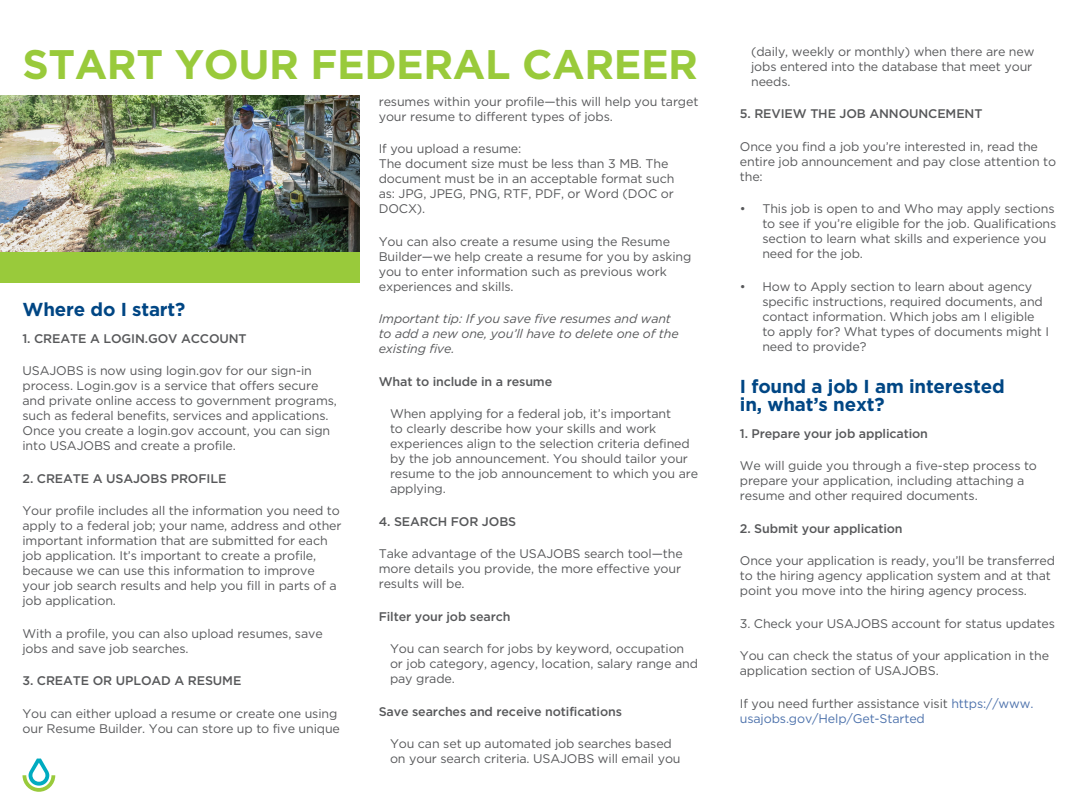
<style>
.page{position:relative;width:1080px;height:810px;background:#fff}
.page>*{position:absolute;margin:0;border:0;box-sizing:border-box;transform-origin:0 0}
.Inside_Headline{font:700 41.25px "Gotham HTF";letter-spacing:-.01em;color:#99ca3b}
.Body_Subhead{font:700 18.75px/18.8px "Gotham HTF";letter-spacing:-.01em;color:#004684}
.Body_Text{font:12.5px/15px "Gotham HTF";letter-spacing:-.01em;color:#57585a}
.Body_Text-2{font:500 12.5px "Gotham HTF";letter-spacing:-.01em;color:#57585a}
.Body_Text-3{font:italic 12.5px/15px "Gotham HTF";letter-spacing:-.01em;color:#57585a}
.Body_Text-4{font:12.5px/15px "Gotham HTF";letter-spacing:-.01em;color:#4d72ac}
.s1{color:#57585a}
</style>
<div class="page">
<svg style="left:22px;top:759px;width:33px;height:33px"></svg>
<img style="left:0;top:96px;width:360px;height:157px">
<div style="left:0;top:253px;width:360px;height:30px;background:#99ca3b"></div>
<p class="Inside_Headline" style="left:22px;top:40px;width:677px">START YOUR FEDERAL CAREER</p>
<p class="Body_Subhead" style="left:22px;top:300px;width:164px">Where do I start?</p>
<p class="Body_Text-2" style="left:22px;top:331px;width:226px">1. CREATE A LOGIN.GOV ACCOUNT</p>
<p class="Body_Text" style="left:22px;top:363px;width:316px">USAJOBS is now using login.gov for our sign-in process. Login.gov is a service that offers secure and private online access to government programs, such as federal benefits, services and applications.<br>Once you create a login.gov account, you can sign into USAJOBS and create a profile.</p>
<p class="Body_Text-2" style="left:22px;top:471px;width:205px">2. CREATE A USAJOBS PROFILE</p>
<p class="Body_Text" style="left:22px;top:503px;width:321px">Your profile includes all the information you need to apply to a federal job; your name, address and other important information that are submitted for each job application. It’s important to create a profile, because we can use this information to improve your job search results and help you fill in parts of a job application.</p>
<p class="Body_Text" style="left:22px;top:626px;width:302px">With a profile, you can also upload resumes, save jobs and save job searches.</p>
<p class="Body_Text-2" style="left:22px;top:674px;width:220px">3. CREATE OR UPLOAD A RESUME</p>
<p class="Body_Text" style="left:22px;top:706px;width:319px">You can either upload a resume or create one using our Resume Builder. You can store up to five unique</p>
<p class="Body_Text" style="left:379px;top:94px;width:321px">resumes within your profile—this will help you target your resume to different types of jobs.</p>
<p class="Body_Text" style="left:379px;top:141px;width:297px">If you upload a resume:<br>The document size must be less than 3 MB. The document must be in an acceptable format such as: JPG, JPEG, PNG, RTF, PDF, or Word (DOC or<br>DOCX).</p>
<p class="Body_Text" style="left:379px;top:234px;width:314px">You can also create a resume using the Resume Builder—we help create a resume for you by asking you to enter information such as previous work experiences and skills.</p>
<p class="Body_Text-3" style="left:379px;top:311px;width:302px">Important tip: If you save five resumes and want to add a new one, you’ll have to delete one of the existing five.</p>
<p class="Body_Text-2" style="left:379px;top:374px;width:175px">What to include in a resume</p>
<p class="Body_Text" style="left:390px;top:406px;width:310px">When applying for a federal job, it’s important<br>to clearly describe how your skills and work experiences align to the selection criteria defined by the job announcement. You should tailor your resume to the job announcement to which you are applying.</p>
<p class="Body_Text-2" style="left:379px;top:514px;width:139px">4. SEARCH FOR JOBS</p>
<p class="Body_Text" style="left:379px;top:546px;width:306px">Take advantage of the USAJOBS search tool—the more details you provide, the more effective your results will be.</p>
<p class="Body_Text-2" style="left:379px;top:609px;width:133px">Filter your job search</p>
<p class="Body_Text" style="left:390px;top:641px;width:310px">You can search for jobs by keyword, occupation or job category, agency, location, salary range and pay grade.</p>
<p class="Body_Text-2" style="left:379px;top:704px;width:245px">Save searches and receive notifications</p>
<p class="Body_Text" style="left:390px;top:736px;width:292px">You can set up automated job searches based on your search criteria. USAJOBS will email you</p>
<p class="Body_Text" style="left:751px;top:44px;width:285px">(daily, weekly or monthly) when there are new jobs entered into the database that meet your needs.</p>
<p class="Body_Text-2" style="left:740px;top:107px;width:244px">5. REVIEW THE JOB ANNOUNCEMENT</p>
<p class="Body_Text" style="left:740px;top:139px;width:318px">Once you find a job you’re interested in, read the entire job announcement and pay close attention to the:</p>
<p class="Body_Text" style="left:762px;top:201px;width:296px;text-indent:-22px">• This job is open to and Who may apply sections to see if you’re eligible for the job. Qualifications section to learn what skills and experience you need for the job.</p>
<p class="Body_Text" style="left:762px;top:279px;width:288px;text-indent:-22px">• How to Apply section to learn about agency specific instructions, required documents, and contact information. Which jobs am I eligible to apply for? What types of documents might I need to provide?</p>
<p class="Body_Subhead" style="left:740px;top:376px;width:266px">I found a job I am interested in, what’s next?</p>
<p class="Body_Text-2" style="left:740px;top:426px;width:190px">1. Prepare your job application</p>
<p class="Body_Text" style="left:740px;top:458px;width:299px">We will guide you through a five-step process to prepare your application, including attaching a resume and other required documents.</p>
<p class="Body_Text-2" style="left:740px;top:521px;width:164px">2. Submit your application</p>
<p class="Body_Text" style="left:740px;top:553px;width:317px">Once your application is ready, you’ll be transferred to the hiring agency application system and at that point you move into the hiring agency process.</p>
<p class="Body_Text" style="left:740px;top:616px;width:317px">3. Check your USAJOBS account for status updates</p>
<p class="Body_Text" style="left:740px;top:648px;width:311px">You can check the status of your application in the application section of USAJOBS.</p>
<p class="Body_Text-4" style="left:740px;top:696px;width:295px"><span class="s1">If you need further assistance visit</span> https://www. usajobs.gov/Help/Get-Started</p>
</div>
